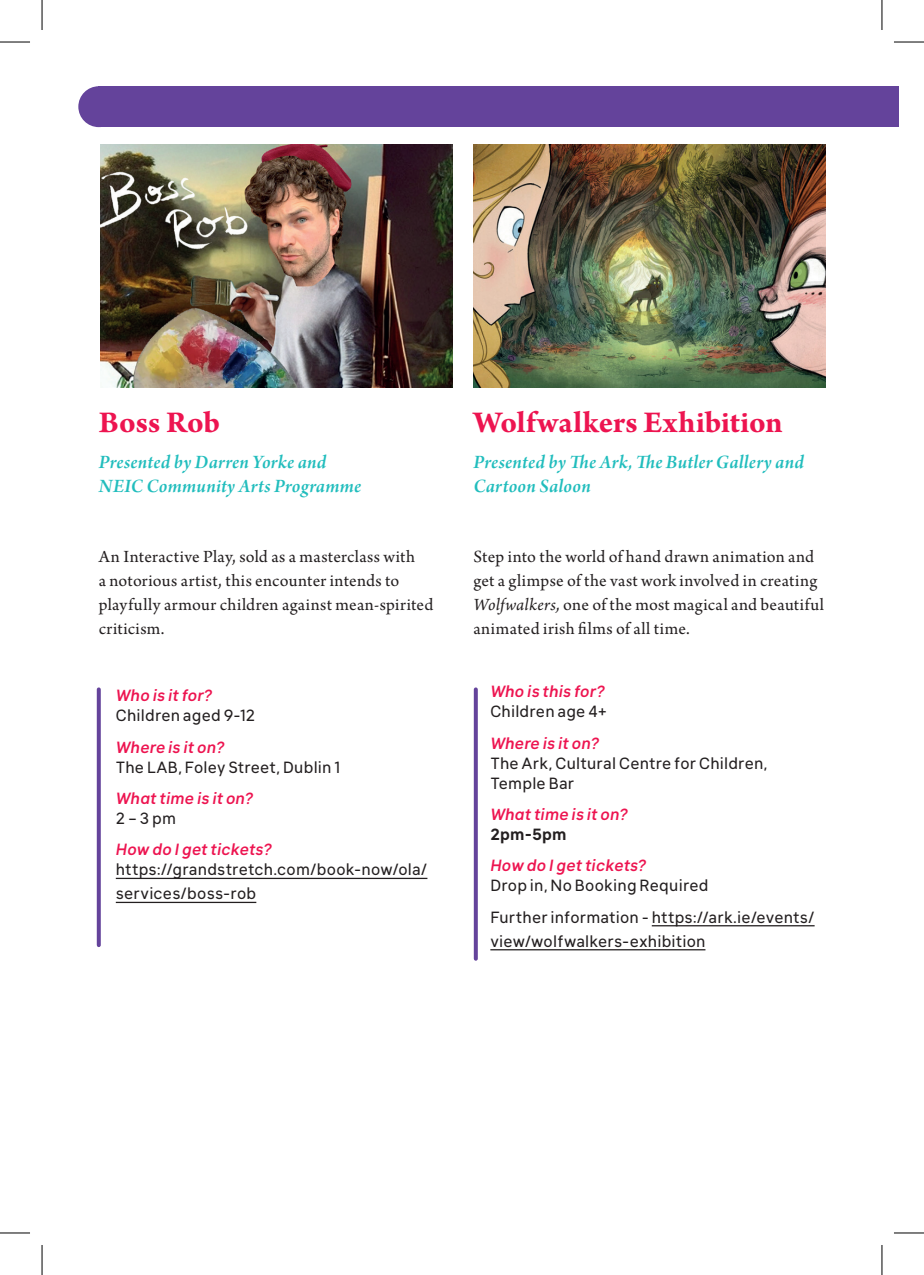
<style>
.page{position:relative;width:924px;height:1275px;background:#fff}
.page>*{position:absolute;margin:0;border:0;box-sizing:border-box;transform-origin:0 0}
.t1{font:700 32px "Arno Pro";letter-spacing:.005em;color:#ed1450}
.t2{font:20px/24px "Arno Pro Smbd Italic Subhead";letter-spacing:.015em;color:#21bdbd}
.t3{font:18px/24px "Arno Pro";letter-spacing:.02em;color:#231f20}
.t4{font:16px/24px "Klima";letter-spacing:.015em;color:#231f20}
.t5{font:italic 500 16px "Klima";letter-spacing:.015em;color:#ed1450}
.t6{font:700 16px "Klima";letter-spacing:.015em;color:#231f20}
.s1{font-style:italic}
</style>
<div class="page">
<hr style="left:116px;top:877px;width:311px;height:2px;background:#231f20">
<hr style="left:116px;top:901px;width:140px;height:2px;background:#231f20">
<hr style="left:651px;top:925px;width:163px;height:1px;background:#231f20">
<hr style="left:490px;top:949px;width:215px;height:1px;background:#231f20">
<img style="left:473px;top:144px;width:351px;height:244px">
<svg style="left:97px;top:689px;width:4px;height:256px"></svg>
<svg style="left:473px;top:689px;width:4px;height:269px"></svg>
<div style="left:99px;top:86px;width:799px;height:41px;background:#64439b"></div>
<img style="left:101px;top:144px;width:351px;height:244px">
<div style="left:78px;top:86px;width:41px;height:41px;background:#64439b;border-radius:50%"></div>
<hr style="left:0;top:42px;width:30px;height:1px;background:#000">
<hr style="left:893px;top:42px;width:30px;height:1px;background:#000">
<hr style="left:0;top:1232px;width:30px;height:1px;background:#000">
<hr style="left:893px;top:1232px;width:30px;height:1px;background:#000">
<hr style="left:42px;top:0;width:1px;height:30px;background:#000">
<hr style="left:42px;top:1245px;width:1px;height:30px;background:#000">
<hr style="left:881px;top:0;width:1px;height:30px;background:#000">
<hr style="left:881px;top:1245px;width:1px;height:30px;background:#000">
<h1 class="t1" style="left:99px;top:404px;width:123px">Boss Rob</h1>
<p class="t2" style="left:99px;top:451px;width:264px">Presented by Darren Yorke and<br>NEIC Community Arts Programme</p>
<p class="t3" style="left:99px;top:546px;width:336px">An Interactive Play, sold as a masterclass with<br>a notorious artist, this encounter intends to playfully armour children against mean-spirited criticism.</p>
<p class="t5" style="left:116px;top:682px;width:98px">Who is it for?</p>
<p class="t4" style="left:116px;top:702px;width:141px">Children aged 9-12</p>
<p class="t5" style="left:116px;top:734px;width:110px">Where is it on?</p>
<p class="t4" style="left:116px;top:753px;width:226px">The LAB, Foley Street, Dublin 1</p>
<p class="t5" style="left:116px;top:785px;width:139px">What time is it on?</p>
<p class="t4" style="left:116px;top:804px;width:62px">2 – 3 pm</p>
<p class="t5" style="left:116px;top:836px;width:157px">How do I get tickets?</p>
<p class="t4" style="left:116px;top:856px;width:313px">https://grandstretch.com/book-now/ola/ services/boss-rob</p>
<h1 class="t1" style="left:473px;top:404px;width:311px">Wolfwalkers Exhibition</h1>
<p class="t2" style="left:473px;top:451px;width:332px">Presented by The Ark, The Butler Gallery and<br>Cartoon Saloon</p>
<p class="t3" style="left:473px;top:546px;width:352px">Step into the world of hand drawn animation and get a glimpse of the vast work involved in creating <span class="s1">Wolfwalkers,</span> one of the most magical and beautiful animated irish films of all time.</p>
<p class="t5" style="left:490px;top:678px;width:116px">Who is this for?</p>
<p class="t4" style="left:490px;top:698px;width:118px">Children age 4+</p>
<p class="t5" style="left:490px;top:730px;width:110px">Where is it on?</p>
<p class="t4" style="left:490px;top:751px;width:278px;line-height:20px">The Ark, Cultural Centre for Children,<br>Temple Bar</p>
<p class="t5" style="left:490px;top:801px;width:139px">What time is it on?</p>
<p class="t6" style="left:490px;top:820px;width:78px">2pm-5pm</p>
<p class="t5" style="left:490px;top:852px;width:157px">How do I get tickets?</p>
<p class="t4" style="left:490px;top:868px;width:325px;line-height:31.4px">Drop in, No Booking Required<br>Further information - https://ark.ie/events/</p>
<p class="t4" style="left:490px;top:927px;width:216px">view/wolfwalkers-exhibition</p>
</div>
